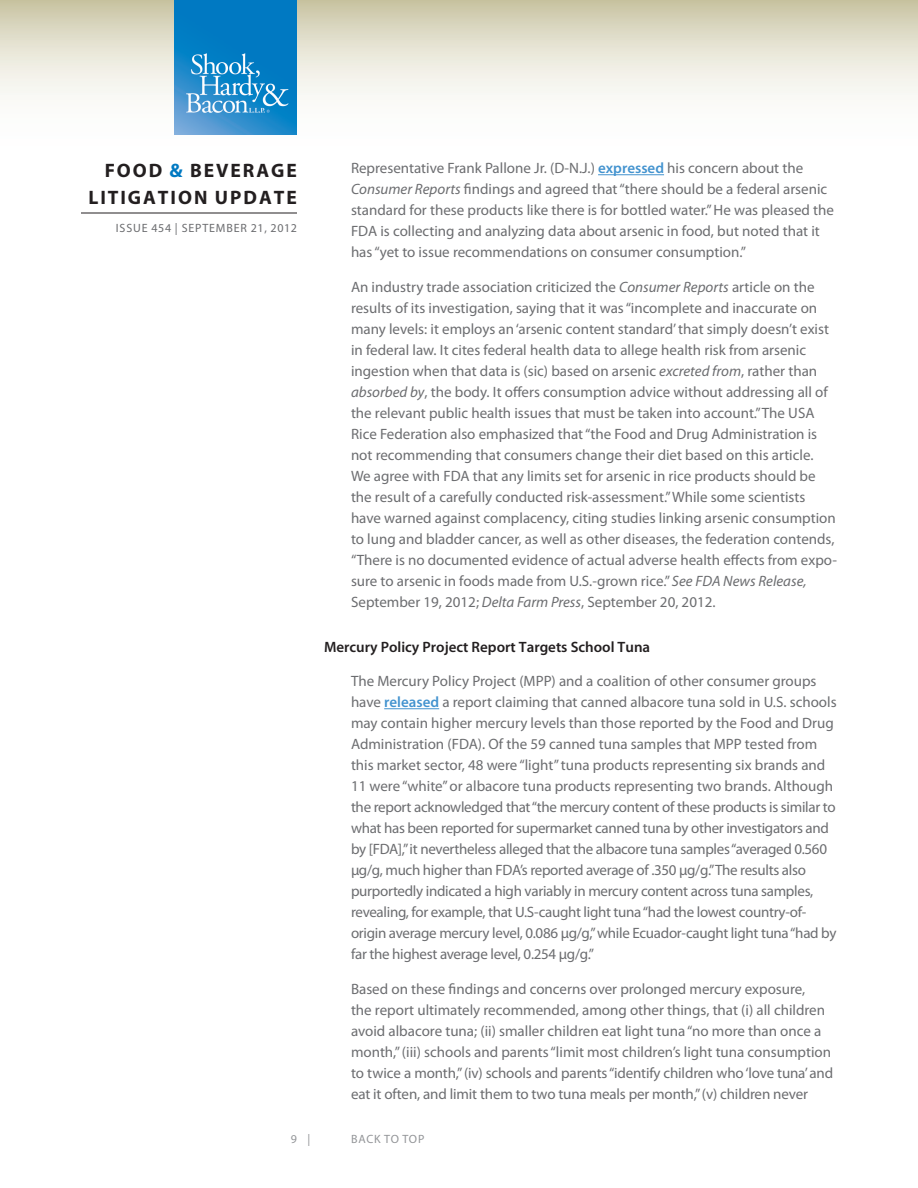
<style>
.page{position:relative;width:918px;height:1188px;background:#fff}
.page>*{position:absolute;margin:0;border:0;box-sizing:border-box;transform-origin:0 0}
.t1{font:700 19.5px/27px "Myriad Pro";letter-spacing:.1em;color:#231f20;text-align:right}
.Body{font:15px/21px "Myriad Pro";color:#6c6d70}
.Body-2{font:15px/21px "Myriad Pro";letter-spacing:-.02em;color:#6c6d70}
.Subhead{font:600 15px "Myriad Pro";color:#231f20}
.t2{font:12px "Myriad Pro";letter-spacing:.07em;color:#6c6d70}
.t3{font:12px "Myriad Pro";letter-spacing:.06em;color:#939598}
.s1{color:#0079c2}
.s2{font-weight:600;color:#4393cf}
.s3{font-style:italic}
</style>
<div class="page">
<svg style="left:0;top:0;width:918px;height:176px"></svg>
<hr style="left:81px;top:213px;width:216px;height:1px;background:#231f20">
<img style="left:175px;top:0;width:122px;height:135px">
<hr style="left:598px;top:174px;width:66px;height:1px;background:#4393cf">
<hr style="left:384px;top:708px;width:55px;height:1px;background:#4393cf">
<h1 class="t1" style="left:88px;top:156px;width:210px">FOOD <span class="s1">&amp;</span> BEVERAGE<br>LITIGATION UPDATE</h1>
<p class="t2" style="left:116px;top:221px;width:183px">ISSUE 454 | SEPTEMBER 21, 2012</p>
<p class="Body" style="left:351px;top:157px;width:485px">Representative Frank Pallone Jr. (D-N.J.) <span class="s2">expressed</span> his concern about the <span class="s3">Consumer Reports</span> findings and agreed that “there should be a federal arsenic standard for these products like there is for bottled water.” He was pleased the FDA is collecting and analyzing data about arsenic in food, but noted that it has “yet to issue recommendations on consumer consumption.”</p>
<p class="Body" style="left:351px;top:276px;width:488px">An industry trade association criticized the <span class="s3">Consumer Reports</span> article on the results of its investigation, saying that it was “incomplete and inaccurate on many levels: it employs an ‘arsenic content standard’ that simply doesn’t exist in federal law. It cites federal health data to allege health risk from arsenic ingestion when that data is (sic) based on arsenic <span class="s3">excreted from</span>, rather than <span class="s3">absorbed by</span>, the body. It offers consumption advice without addressing all of the relevant public health issues that must be taken into account.” The USA Rice Federation also emphasized that “the Food and Drug Administration is not recommending that consumers change their diet based on this article.<br>We agree with FDA that any limits set for arsenic in rice products should be the result of a carefully conducted risk-assessment.” While some scientists have warned against complacency, citing studies linking arsenic consumption to lung and bladder cancer, as well as other diseases, the federation contends, “There is no documented evidence of actual adverse health effects from expo&shy;sure to arsenic in foods made from U.S.-grown rice.” <span class="s3">See FDA News Release, </span>September 19, 2012; <span class="s3">Delta Farm Press</span>, September 20, 2012.</p>
<p class="Subhead" style="left:324px;top:637px;width:328px">Mercury Policy Project Report Targets School Tuna</p>
<p class="Body-2" style="left:351px;top:670px;width:487px">The Mercury Policy Project (MPP) and a coalition of other consumer groups have <span class="s2">released</span> a report claiming that canned albacore tuna sold in U.S. schools may contain higher mercury levels than those reported by the Food and Drug Administration (FDA). Of the 59 canned tuna samples that MPP tested from this market sector, 48 were “light” tuna products representing six brands and 11 were “white” or albacore tuna products representing two brands. Although the report acknowledged that “the mercury content of these products is similar to what has been reported for supermarket canned tuna by other investigators and by [FDA],” it nevertheless alleged that the albacore tuna samples “averaged 0.560 µg/g, much higher than FDA’s reported average of .350 µg/g.” The results also purportedly indicated a high variably in mercury content across tuna samples, revealing, for example, that U.S-caught light tuna “had the lowest country-of&shy;origin average mercury level, 0.086 µg/g,” while Ecuador-caught light tuna “had by far the highest average level, 0.254 µg/g.”</p>
<p class="Body" style="left:351px;top:978px;width:484px">Based on these findings and concerns over prolonged mercury exposure,<br>the report ultimately recommended, among other things, that (i) all children avoid albacore tuna; (ii) smaller children eat light tuna “no more than once a month,” (iii) schools and parents “limit most children’s light tuna consumption to twice a month,” (iv) schools and parents “identify children who ‘love tuna’ and eat it often, and limit them to two tuna meals per month,” (v) children never</p>
<p class="t3" style="left:291px;top:1132px;width:21px">9 |</p>
<p class="t3" style="left:351px;top:1132px;width:75px">BACK TO TOP</p>
</div>
